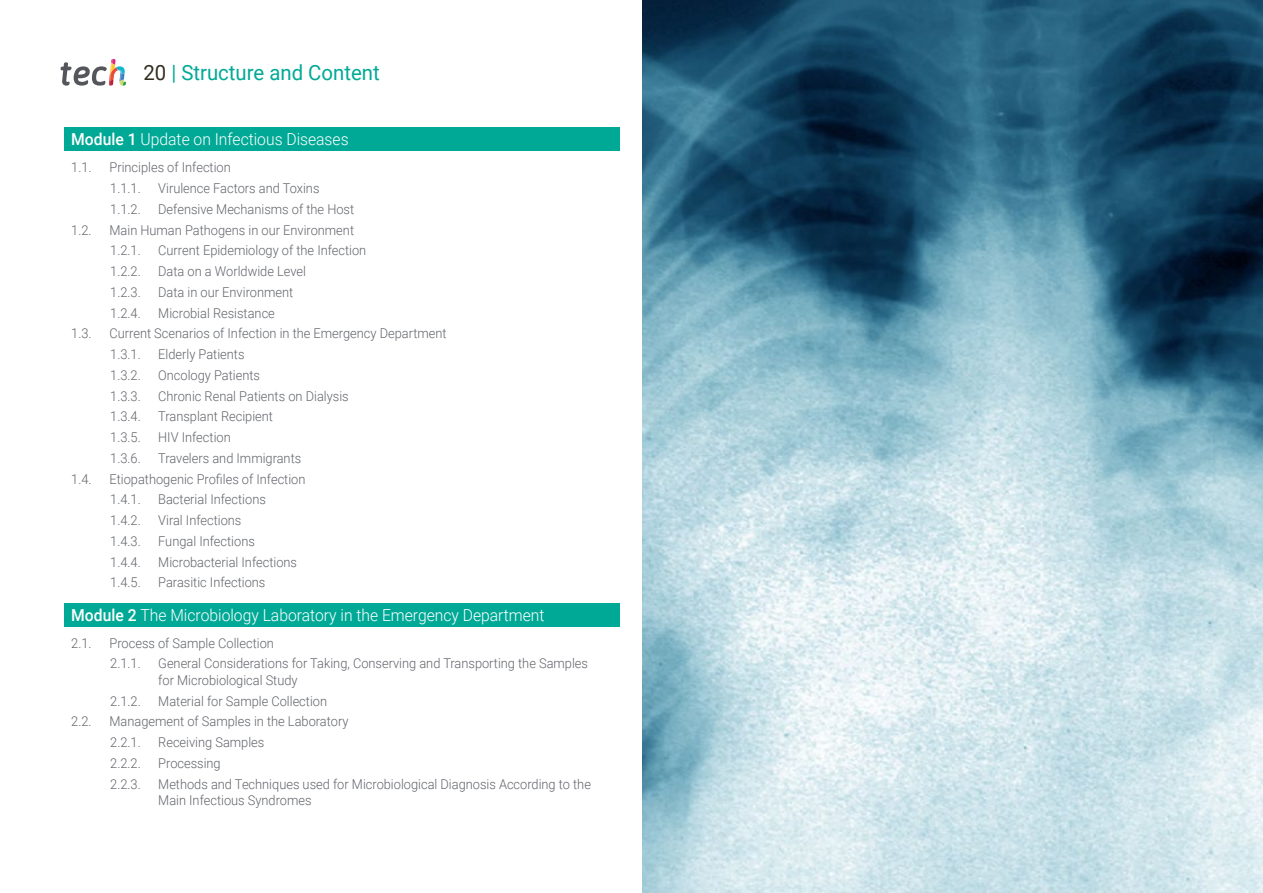
<style>
.page{position:relative;width:1263px;height:893px;background:#fff}
.page>*{position:absolute;margin:0;border:0;box-sizing:border-box;transform-origin:0 0}
.t1{font:21px "Roboto";color:#00a996}
.t2{font:300 16.5px "Roboto";color:#fff;scale:.95 1}
.t3{font:300 13.5px/20.7px "Roboto";color:#61646a;scale:.95 1}
.s1{color:#312e20}
.s2{font-weight:500}
</style>
<div class="page">
<img style="left:642px;top:0;width:621px;height:893px">
<div style="left:65px;top:127px;width:555px;height:24px;background:#00a996"></div>
<div style="left:65px;top:603px;width:555px;height:23px;background:#00a996"></div>
<svg style="left:61px;top:59px;width:65px;height:27px"></svg>
<h1 class="t1" style="left:144px;top:57px;width:238px"><span class="s1">20</span> | Structure and Content</h1>
<p class="t2" style="left:71px;top:128px;width:293px"><span class="s2">Module 1</span> Update on Infectious Diseases</p>
<p class="t3" style="left:71px;top:157px;width:23px">1.1.</p>
<p class="t3" style="left:109px;top:157px;width:129px">Principles of Infection<br>1.1.1.</p>
<p class="t3" style="left:158px;top:177px;width:171px">Virulence Factors and Toxins</p>
<p class="t3" style="left:110px;top:198px;width:34px">1.1.2.</p>
<p class="t3" style="left:158px;top:198px;width:208px">Defensive Mechanisms of the Host</p>
<p class="t3" style="left:71px;top:219px;width:23px">1.2.</p>
<p class="t3" style="left:109px;top:219px;width:259px">Main Human Pathogens in our Environment<br>1.2.1.</p>
<p class="t3" style="left:158px;top:240px;width:221px">Current Epidemiology of the Infection</p>
<p class="t3" style="left:110px;top:260px;width:34px">1.2.2.</p>
<p class="t3" style="left:158px;top:260px;width:157px">Data on a Worldwide Level</p>
<p class="t3" style="left:110px;top:281px;width:34px">1.2.3.</p>
<p class="t3" style="left:158px;top:281px;width:144px">Data in our Environment</p>
<p class="t3" style="left:110px;top:302px;width:34px">1.2.4.</p>
<p class="t3" style="left:158px;top:302px;width:124px">Microbial Resistance</p>
<p class="t3" style="left:71px;top:323px;width:23px">1.3.</p>
<p class="t3" style="left:109px;top:323px;width:356px">Current Scenarios of Infection in the Emergency Department<br>1.3.1.</p>
<p class="t3" style="left:158px;top:343px;width:92px">Elderly Patients</p>
<p class="t3" style="left:110px;top:364px;width:34px">1.3.2.</p>
<p class="t3" style="left:158px;top:364px;width:109px">Oncology Patients</p>
<p class="t3" style="left:110px;top:385px;width:34px">1.3.3.</p>
<p class="t3" style="left:158px;top:385px;width:202px">Chronic Renal Patients on Dialysis</p>
<p class="t3" style="left:110px;top:406px;width:34px">1.3.4.</p>
<p class="t3" style="left:158px;top:406px;width:122px">Transplant Recipient</p>
<p class="t3" style="left:110px;top:426px;width:34px">1.3.5.</p>
<p class="t3" style="left:158px;top:426px;width:78px">HIV Infection</p>
<p class="t3" style="left:110px;top:447px;width:34px">1.3.6.</p>
<p class="t3" style="left:158px;top:447px;width:152px">Travelers and Immigrants</p>
<p class="t3" style="left:71px;top:468px;width:23px">1.4.</p>
<p class="t3" style="left:109px;top:468px;width:208px">Etiopathogenic Profiles of Infection<br>1.4.1.</p>
<p class="t3" style="left:158px;top:489px;width:115px">Bacterial Infections</p>
<p class="t3" style="left:110px;top:509px;width:34px">1.4.2.</p>
<p class="t3" style="left:158px;top:509px;width:89px">Viral Infections</p>
<p class="t3" style="left:110px;top:530px;width:34px">1.4.3.</p>
<p class="t3" style="left:158px;top:530px;width:103px">Fungal Infections</p>
<p class="t3" style="left:110px;top:551px;width:34px">1.4.4.</p>
<p class="t3" style="left:158px;top:551px;width:148px">Microbacterial Infections</p>
<p class="t3" style="left:110px;top:572px;width:34px">1.4.5.</p>
<p class="t3" style="left:158px;top:572px;width:114px">Parasitic Infections</p>
<p class="t2" style="left:71px;top:603px;width:500px"><span class="s2">Module 2</span> The Microbiology Laboratory in the Emergency Department</p>
<p class="t3" style="left:71px;top:632px;width:23px">2.1.</p>
<p class="t3" style="left:109px;top:632px;width:175px">Process of Sample Collection<br>2.1.1.</p>
<p class="t3" style="left:158px;top:655px;width:454px;line-height:16.5px">General Considerations for Taking, Conserving and Transporting the Samples for Microbiological Study</p>
<p class="t3" style="left:110px;top:690px;width:34px">2.1.2.</p>
<p class="t3" style="left:158px;top:690px;width:179px">Material for Sample Collection</p>
<p class="t3" style="left:71px;top:711px;width:23px">2.2.</p>
<p class="t3" style="left:109px;top:711px;width:253px">Management of Samples in the Laboratory<br>2.2.1.</p>
<p class="t3" style="left:158px;top:732px;width:113px">Receiving Samples</p>
<p class="t3" style="left:110px;top:752px;width:34px">2.2.2.</p>
<p class="t3" style="left:158px;top:752px;width:67px">Processing</p>
<p class="t3" style="left:110px;top:773px;width:34px">2.2.3.</p>
<p class="t3" style="left:158px;top:775px;width:457px;line-height:16.5px">Methods and Techniques used for Microbiological Diagnosis According to the<br>Main Infectious Syndromes</p>
</div>
